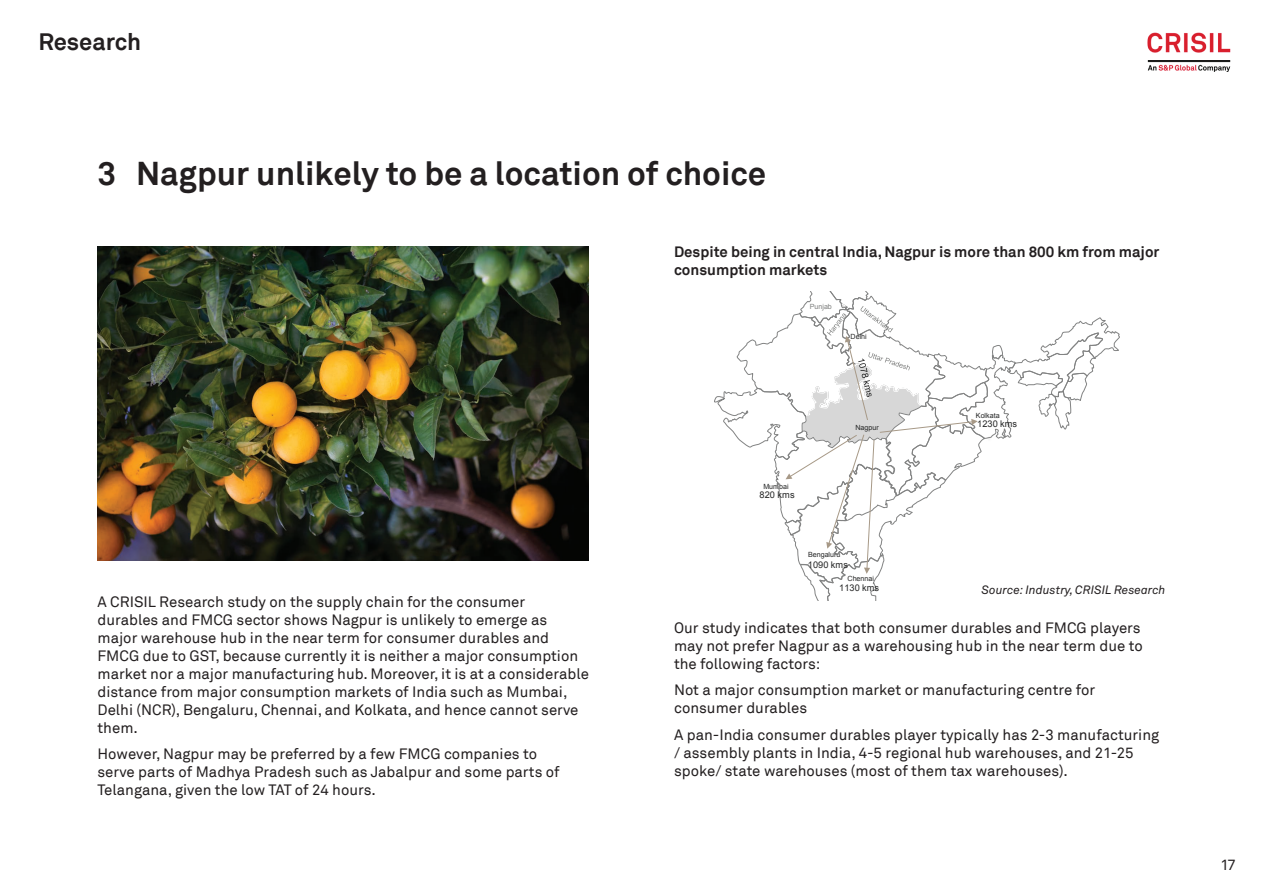
<style>
.page{position:relative;width:1263px;height:893px;background:#fff}
.page>*{position:absolute;margin:0;border:0;box-sizing:border-box;transform-origin:0 0}
.t1{font:700 33px "Akkurat Pro";color:#231f20}
.t2{font:700 23.7px "Akkurat Pro";color:#231f20}
.t3{font:15px/18px "Akkurat Pro";color:#231f20}
.t4{font:700 15px/18px "Akkurat Pro";color:#231f20}
.t5{font:italic 12px "Akkurat";color:#231f20}
.t6{font:9.15px "Arial";letter-spacing:.005em;color:#252626}
.t7{font:7.2px "Arial";letter-spacing:-.005em;color:#252626}
.t8{font:7.2px "Arial";letter-spacing:-.005em;color:#7f807f}
.t9{font:6.15px "Arial";color:#dad9d8}
</style>
<div class="page">
<img style="left:1147px;top:32px;width:84px;height:40px">
<svg style="left:714px;top:292px;width:406px;height:308px"></svg>
<img style="left:98px;top:246px;width:491px;height:315px">
<h2 class="t2" style="left:38px;top:27px;width:104px">Research</h2>
<h1 class="t1" style="left:97px;top:153px;width:670px">3 Nagpur unlikely to be a location of choice</h1>
<p class="t4" style="left:674px;top:243px;width:487px">Despite being in central India, Nagpur is more than 800 km from major consumption markets</p>
<p class="t3" style="left:98px;top:593px;width:493px">A CRISIL Research study on the supply chain for the consumer durables and FMCG sector shows Nagpur is unlikely to emerge as major warehouse hub in the near term for consumer durables and FMCG due to GST, because currently it is neither a major consumption market nor a major manufacturing hub. Moreover, it is at a considerable distance from major consumption markets of India such as Mumbai, Delhi (NCR), Bengaluru, Chennai, and Kolkata, and hence cannot serve them.</p>
<p class="t3" style="left:98px;top:746px;width:464px">However, Nagpur may be preferred by a few FMCG companies to serve parts of Madhya Pradesh such as Jabalpur and some parts of<br>Telangana, given the low TAT of 24 hours.</p>
<p class="t8" style="left:810px;top:302px;width:24px">Punjab</p>
<p class="t7" style="left:851px;top:332px;width:18px">Delhi</p>
<p class="t7" style="left:763px;top:482px;width:27px">Mumbai</p>
<p class="t6" style="left:760px;top:489px;width:36px">820 kms</p>
<p class="t7" style="left:855px;top:423px;width:25px">Nagpur</p>
<p class="t9" style="left:850px;top:468px;width:5px">+</p>
<p class="t7" style="left:808px;top:550px;width:34px">Bengaluru</p>
<p class="t6" style="left:808px;top:558px;width:42px">1090 kms</p>
<p class="t7" style="left:847px;top:573px;width:28px">Chennai</p>
<p class="t6" style="left:839px;top:582px;width:42px">1130 kms</p>
<p class="t7" style="left:976px;top:410px;width:25px">Kolkata</p>
<p class="t6" style="left:977px;top:418px;width:42px">1230 kms</p>
<p class="t5" style="left:981px;top:582px;width:185px">Source: Industry, CRISIL Research</p>
<p class="t3" style="left:674px;top:619px;width:470px">Our study indicates that both consumer durables and FMCG players may not prefer Nagpur as a warehousing hub in the near term due to the following factors:</p>
<p class="t3" style="left:674px;top:681px;width:423px">Not a major consumption market or manufacturing centre for consumer durables</p>
<p class="t3" style="left:674px;top:726px;width:487px">A pan-India consumer durables player typically has 2-3 manufacturing / assembly plants in India, 4-5 regional hub warehouses, and 21-25 spoke/ state warehouses (most of them tax warehouses).</p>
<p class="t3" style="left:1220px;top:856px;width:17px">17</p>
</div>
